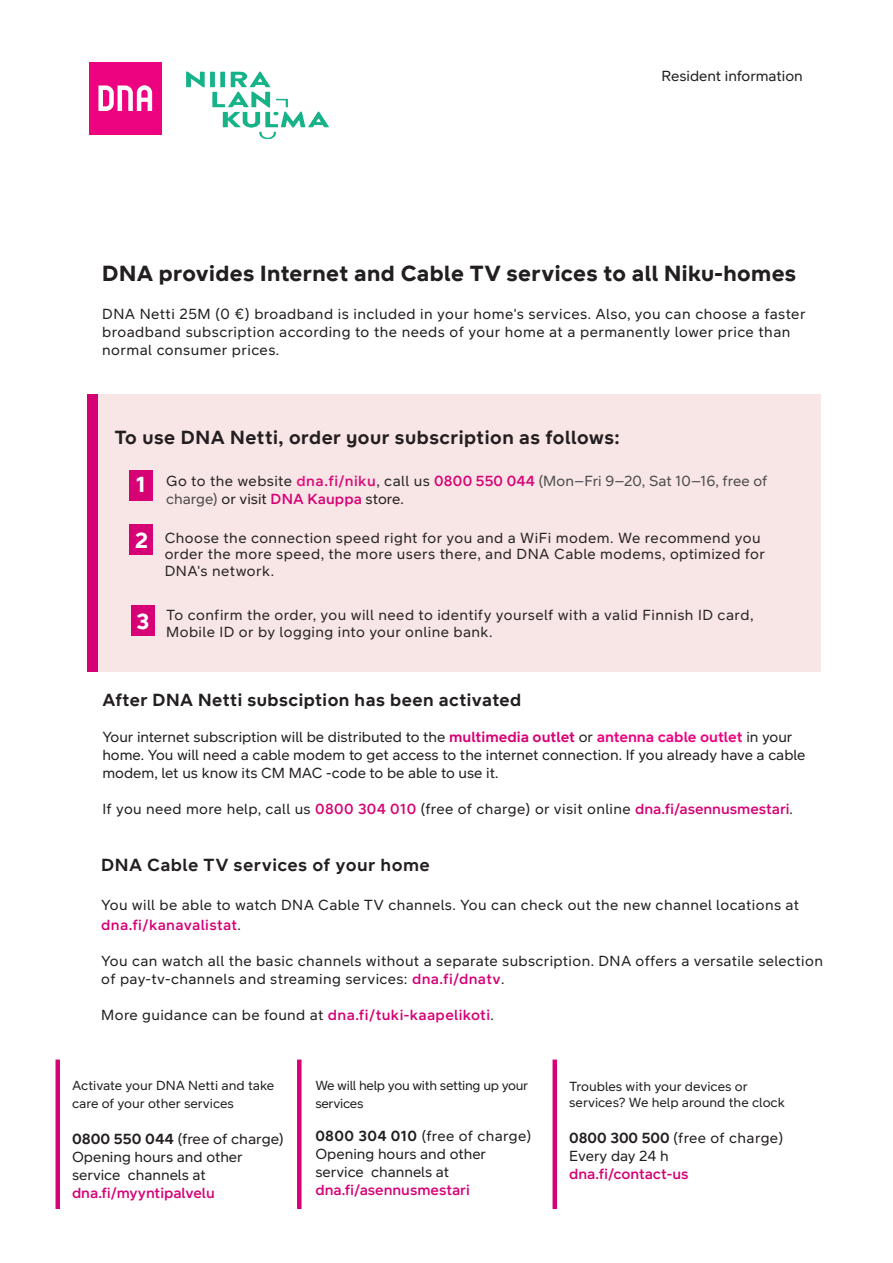
<style>
.page{position:relative;width:893px;height:1263px;background:#fff}
.page>*{position:absolute;margin:0;border:0;box-sizing:border-box;transform-origin:0 0}
.t1{font:900 22.5px "DNA Heading";letter-spacing:.02em;color:#231f20}
.t2{font:900 22.35px "DNA Heading";color:#fff}
.t3{font:700 19.5px "DNA Heading";letter-spacing:.03em;color:#231f20}
.t4{font:700 18px "DNA Heading";letter-spacing:.03em;color:#231f20}
.t5{font:700 18px "DNA Text";letter-spacing:.025em;color:#231f20}
.t6{font:15px/18px "DNA Text";letter-spacing:.02em;color:#231f20}
.t7{font:15px/18px "DNA Text";color:#231f20}
.t8{font:15px/16.5px "DNA Text";letter-spacing:.03em;color:#282526}
.t9{font:15px/18px "DNA Text";letter-spacing:.005em;color:#4b4c4d}
.t10{font:500 15px "DNA Text";color:#d60175}
.t11{font:13.5px/18px "DNA Text";color:#231f20}
.t12{font:13.5px/18px "DNA Text";letter-spacing:-.02em;color:#231f20}
.s1{color:#282526}
.s2{font-weight:500;color:#ed0c83}
.s3{font-weight:500;color:#d80b78}
.s4{font-weight:500;color:#d60175}
.s5{color:#231f20}
.s6{font-weight:700;color:#d60175}
.s7{font-weight:700;color:#ed0280}
.s8{font-weight:700}
</style>
<div class="page">
<hr style="left:553px;top:1059px;width:4px;height:150px;background:#d60175">
<div style="left:297px;top:1059px;width:5px;height:150px;background:#d60175"></div>
<hr style="left:56px;top:1059px;width:4px;height:150px;background:#d60175">
<div style="left:98px;top:394px;width:723px;height:278px;background:#f8e5e5"></div>
<div style="left:87px;top:394px;width:11px;height:278px;background:#d60175"></div>
<div style="left:131px;top:605px;width:23px;height:31px;background:#d60175"></div>
<div style="left:129px;top:525px;width:24px;height:30px;background:#d60175"></div>
<div style="left:129px;top:470px;width:24px;height:30px;background:#d60175"></div>
<div style="left:89px;top:62px;width:72px;height:72px;background:#ed0280"></div>
<svg style="left:98px;top:85px;width:54px;height:26px"></svg>
<img style="left:186px;top:71px;width:143px;height:69px">
<p class="t7" style="left:662px;top:67px;width:143px">Resident information</p>
<h1 class="t1" style="left:102px;top:260px;width:695px">DNA provides Internet and Cable TV services to all Niku-homes</h1>
<p class="t6" style="left:102px;top:305px;width:705px">DNA Netti 25M (0 €) broadband is included in your home's services. Also, you can choose a faster broadband subscription according to the needs of your home at a permanently lower price than normal consumer prices.</p>
<h3 class="t3" style="left:114px;top:425px;width:507px">To use DNA Netti, order your subscription as follows:</h3>
<h2 class="t2" style="left:136px;top:471px;width:11px">1</h2>
<p class="t9" style="left:166px;top:471px;width:603px"><span class="s1">Go to the website</span> <span class="s2">d</span><span class="s3">na.fi/niku</span><span class="s1">, call us</span> <span class="s4">0800 550 044</span> (Mon–Fri 9–20, Sat 10–16, free of charge) <span class="s5">or visit</span> <span class="s4">DNA Kauppa</span> <span class="s5">store.</span></p>
<h2 class="t2" style="left:135px;top:527px;width:15px">2</h2>
<p class="t8" style="left:165px;top:529px;width:602px">Choose the connection speed right for you and a WiFi modem. We recommend you order the more speed, the more users there, and DNA Cable modems, optimized for<br>DNA's network.</p>
<h2 class="t2" style="left:137px;top:608px;width:14px">3</h2>
<p class="t8" style="left:166px;top:607px;width:589px">To confirm the order, you will need to identify yourself with a valid Finnish ID card,<br>Mobile ID or by logging into your online bank.</p>
<p class="t4" style="left:102px;top:689px;width:420px">After DNA Netti subsciption has been activated</p>
<p class="t7" style="left:102px;top:728px;width:705px">Your internet subscription will be distributed to the <span class="s6">multimedia outlet</span> or <span class="s7">antenna cable outlet</span> in your home. You will need a cable modem to get access to the internet connection. If you already have a cable modem, let us know its CM MAC -code to be able to use it.</p>
<p class="t6" style="left:102px;top:800px;width:692px">If you need more help, call us <span class="s4">0800 304 010</span> (free of charge) or visit online <span class="s4">dna.fi/asennusmestari</span>.</p>
<p class="t5" style="left:101px;top:854px;width:330px">DNA Cable TV services of your home</p>
<p class="t6" style="left:101px;top:895px;width:699px;line-height:19.5px">You will be able to watch DNA Cable TV channels. You can check out the new channel locations at <span class="s4">dna.fi/kanavalistat</span>.</p>
<p class="t6" style="left:101px;top:951px;width:723px">You can watch all the basic channels without a separate subscription. DNA offers a versatile selection of pay-tv-channels and streaming services: <span class="s4">dna.fi/dnatv</span>.</p>
<p class="t6" style="left:101px;top:1005px;width:394px">More guidance can be found at <span class="s4">dna.fi/tuki-kaapelikoti</span>.</p>
<p class="t11" style="left:72px;top:1076px;width:204px">Activate your DNA Netti and take care of your other services</p>
<p class="t7" style="left:72px;top:1129px;width:214px"><span class="s8">0800 550 044</span> (free of charge)<br>Opening hours and other service channels at</p>
<p class="t10" style="left:72px;top:1183px;width:144px">dna.fi/myyntipalvelu</p>
<p class="t12" style="left:315px;top:1076px;width:214px">We will help you with setting up your services</p>
<p class="t7" style="left:315px;top:1126px;width:218px"><span class="s8">0800 304 010</span> (free of charge)<br>Opening hours and other service channels at</p>
<p class="t10" style="left:315px;top:1180px;width:156px">dna.fi/asennusmestari</p>
<p class="t11" style="left:569px;top:1078px;width:217px;line-height:16.2px">Troubles with your devices or services? We help around the clock</p>
<p class="t6" style="left:569px;top:1129px;width:216px"><span class="s8">0800 300 500</span> (free of charge)<br>Every day 24 h</p>
<p class="t10" style="left:569px;top:1165px;width:121px">dna.fi/contact-us</p>
</div>
